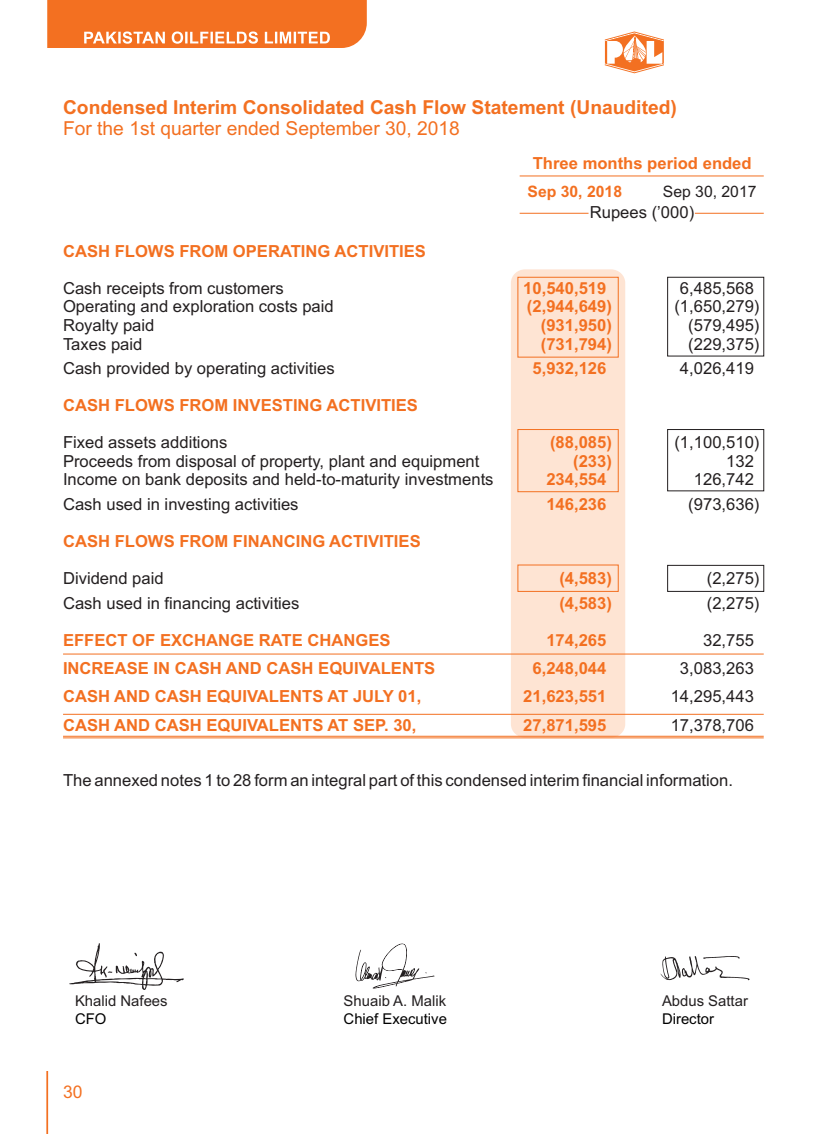
<style>
.page{position:relative;width:819px;height:1134px;background:#fff}
.page>*{position:absolute;margin:0;border:0;box-sizing:border-box;transform-origin:0 0}
.t1{font:700 19.25px "Arial";color:#f37021}
.t2{font:19.25px "Arial";color:#f37021}
.t3{font:17.5px "Arial";color:#f37021}
.t4{font:16.62px/28.3px "Arial";color:#231f20;text-align:right}
.t5{font:700 16.62px/24.5px "Arial";color:#f37021}
.t6{font:700 15.75px "Arial";color:#f37021}
.t7{font:15.75px "Arial";color:#231f20}
.t8{font:14.88px "Arial";color:#231f20}
.t9{font:14.88px "Arial";color:#000}
</style>
<div class="page">
<div style="left:511px;top:269px;width:114px;height:469px;background:#fee4d3;border-radius:14px"></div>
<hr style="left:46px;top:1071px;width:2px;height:63px;background:#f37021">
<svg style="left:605px;top:32px;width:59px;height:41px"></svg>
<svg style="left:47px;top:0;width:320px;height:48px;background:#f47d35"></svg>
<hr style="left:63px;top:654px;width:701px;height:1px;background:#f37021">
<hr style="left:63px;top:714px;width:701px;height:1px;background:#f37021">
<hr style="left:63px;top:736px;width:701px;height:1px;background:#f37021">
<hr style="left:63px;top:737px;width:701px;height:1px;background:#f37021">
<div style="left:667px;top:429px;width:97px;height:62px;border:1px solid #231f20"></div>
<div style="left:517px;top:429px;width:102px;height:63px;border:1px solid #f37021"></div>
<div style="left:667px;top:565px;width:97px;height:27px;border:1px solid #231f20"></div>
<div style="left:517px;top:565px;width:102px;height:27px;border:1px solid #f37021"></div>
<div style="left:667px;top:277px;width:97px;height:79px;border:1px solid #231f20"></div>
<div style="left:517px;top:277px;width:102px;height:81px;border:1px solid #f37021"></div>
<svg style="left:661px;top:956px;width:89px;height:24px"></svg>
<svg style="left:355px;top:944px;width:80px;height:45px"></svg>
<svg style="left:69px;top:943px;width:115px;height:47px"></svg>
<hr style="left:520px;top:176px;width:244px;height:1px;background:#f37021">
<hr style="left:695px;top:213px;width:69px;height:1px;background:#f37021">
<hr style="left:520px;top:213px;width:69px;height:1px;background:#f37021">
<p class="t1" style="left:63px;top:100px;width:615px">Condensed Interim Consolidated Cash Flow Statement (Unaudited)</p>
<p class="t2" style="left:63px;top:121px;width:398px">For the 1st quarter ended September 30, 2018</p>
<p class="t5" style="left:63px;top:240px;width:364px">CASH FLOWS FROM OPERATING ACTIVITIES</p>
<p class="t5" style="left:533px;top:153px;width:220px">Three months period ended</p>
<p class="t4" style="left:590px;top:199px;width:106px">Rupees (’000)</p>
<p class="t6" style="left:528px;top:186px;width:96px">Sep 30, 2018</p>
<p class="t7" style="left:663px;top:186px;width:95px">Sep 30, 2017</p>
<p class="t4" style="left:63px;top:275px;width:222px">Cash receipts from customers</p>
<p class="t4" style="left:680px;top:275px;width:75px">6,485,568</p>
<p class="t4" style="left:63px;top:294px;width:272px">Operating and exploration costs paid</p>
<p class="t4" style="left:674px;top:294px;width:87px">(1,650,279)</p>
<p class="t4" style="left:63px;top:312px;width:93px">Royalty paid</p>
<p class="t4" style="left:688px;top:312px;width:73px">(579,495)</p>
<p class="t4" style="left:63px;top:331px;width:81px">Taxes paid</p>
<p class="t4" style="left:688px;top:331px;width:73px">(229,375)</p>
<p class="t4" style="left:63px;top:355px;width:273px">Cash provided by operating activities</p>
<p class="t4" style="left:680px;top:355px;width:75px">4,026,419</p>
<p class="t5" style="left:523px;top:277px;width:85px">10,540,519</p>
<p class="t5" style="left:527px;top:296px;width:87px">(2,944,649)</p>
<p class="t5" style="left:541px;top:314px;width:73px">(931,950)</p>
<p class="t5" style="left:541px;top:333px;width:73px">(731,794)</p>
<p class="t5" style="left:533px;top:357px;width:75px">5,932,126</p>
<p class="t5" style="left:63px;top:395px;width:356px">CASH FLOWS FROM INVESTING ACTIVITIES</p>
<p class="t4" style="left:63px;top:430px;width:166px">Fixed assets additions</p>
<p class="t4" style="left:674px;top:430px;width:87px">(1,100,510)</p>
<p class="t4" style="left:63px;top:448px;width:418px">Proceeds from disposal of property, plant and equipment</p>
<p class="t4" style="left:726px;top:448px;width:29px">132</p>
<p class="t4" style="left:63px;top:467px;width:432px">Income on bank deposits and held-to-maturity investments</p>
<p class="t4" style="left:694px;top:467px;width:62px">126,742</p>
<p class="t4" style="left:63px;top:491px;width:237px">Cash used in investing activities</p>
<p class="t4" style="left:688px;top:491px;width:73px">(973,636)</p>
<p class="t5" style="left:550px;top:432px;width:63px">(88,085)</p>
<p class="t5" style="left:573px;top:450px;width:40px">(233)</p>
<p class="t5" style="left:546px;top:469px;width:62px">234,554</p>
<p class="t5" style="left:546px;top:493px;width:62px">146,236</p>
<p class="t5" style="left:63px;top:530px;width:359px">CASH FLOWS FROM FINANCING ACTIVITIES</p>
<p class="t4" style="left:63px;top:566px;width:102px">Dividend paid</p>
<p class="t4" style="left:707px;top:566px;width:54px">(2,275)</p>
<p class="t4" style="left:63px;top:590px;width:238px">Cash used in financing activities</p>
<p class="t4" style="left:707px;top:590px;width:54px">(2,275)</p>
<p class="t4" style="left:671px;top:627px;width:85px">32,755<br>3,083,263<br>14,295,443<br>17,378,706</p>
<p class="t5" style="left:559px;top:568px;width:54px">(4,583) (4,583)</p>
<p class="t5" style="left:63px;top:629px;width:329px">EFFECT OF EXCHANGE RATE CHANGES</p>
<p class="t5" style="left:546px;top:629px;width:62px">174,265</p>
<p class="t5" style="left:63px;top:657px;width:374px">INCREASE IN CASH AND CASH EQUIVALENTS</p>
<p class="t5" style="left:533px;top:657px;width:75px">6,248,044</p>
<p class="t5" style="left:63px;top:686px;width:360px">CASH AND CASH EQUIVALENTS AT JULY 01,</p>
<p class="t5" style="left:523px;top:686px;width:85px">21,623,551</p>
<p class="t5" style="left:63px;top:714px;width:355px">CASH AND CASH EQUIVALENTS AT SEP. 30,</p>
<p class="t5" style="left:523px;top:714px;width:85px">27,871,595</p>
<p class="t4" style="left:63px;top:768px;width:672px">The annexed notes 1 to 28 form an integral part of this condensed interim financial information.</p>
<p class="t8" style="left:75px;top:995px;width:94px">Khalid Nafees</p>
<p class="t9" style="left:75px;top:1013px;width:33px">CFO</p>
<p class="t3" style="left:63px;top:1085px;width:21px">30</p>
<p class="t8" style="left:344px;top:995px;width:104px">Shuaib A. Malik</p>
<p class="t9" style="left:344px;top:1013px;width:105px">Chief Executive</p>
<p class="t8" style="left:662px;top:995px;width:87px">Abdus Sattar</p>
<p class="t9" style="left:662px;top:1013px;width:54px">Director</p>
</div>
